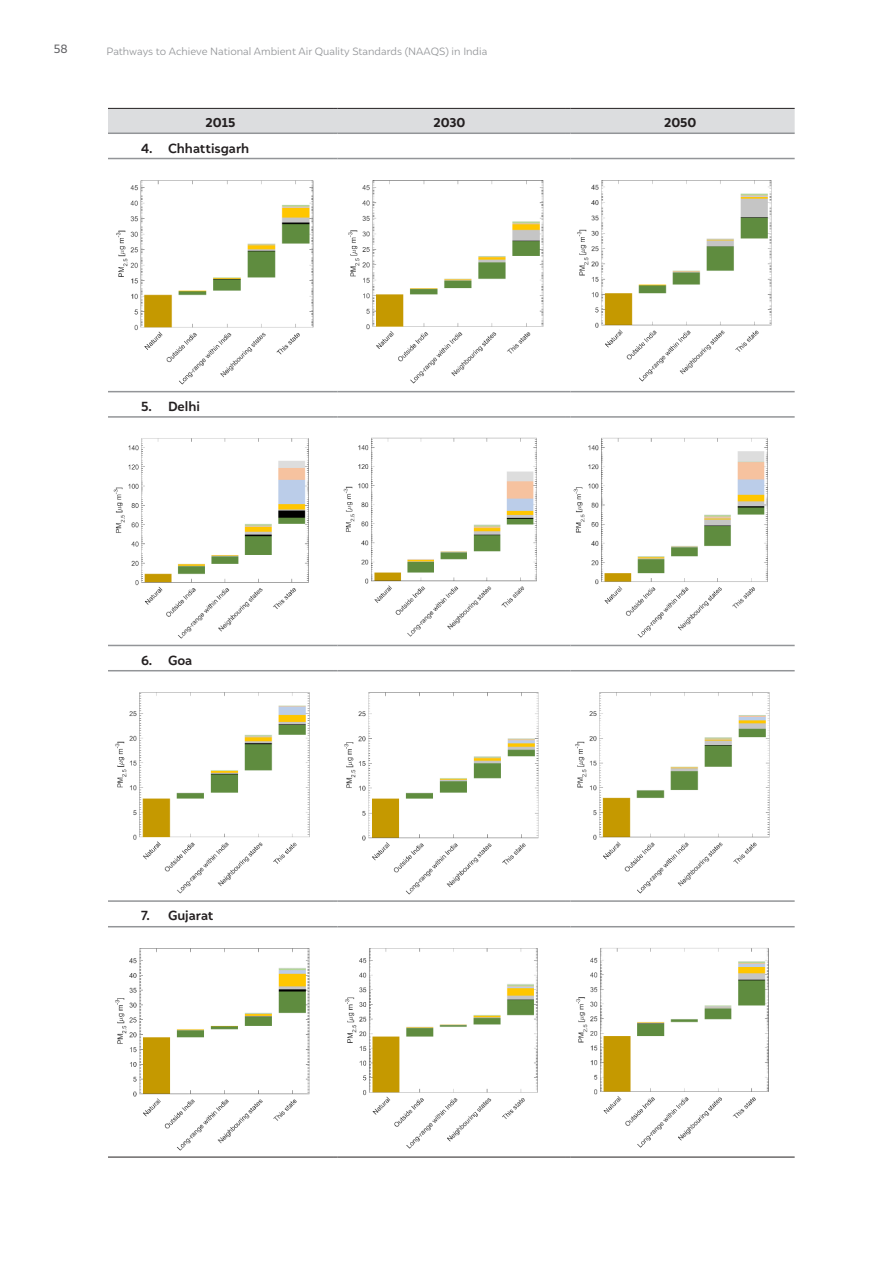
<style>
.page{position:relative;width:893px;height:1263px;background:#fff}
.page>*{position:absolute;margin:0;border:0;box-sizing:border-box;transform-origin:0 0}
.t1{font:700 13.2px "Igna Sans";color:#231f20}
.body{font:900 12.75px "Igna Sans";color:#231f20}
.t2{font:12px "Igna Sans";color:#636366}
.t3{font:300 10.5px "Igna Sans";color:#939598}
</style>
<div class="page">
<svg style="left:108px;top:108px;width:687px;height:26px;background:#d2d3d5"></svg>
<hr style="left:570px;top:133px;width:225px;height:1px;background:#939598">
<hr style="left:108px;top:158px;width:225px;height:1px;background:#939598">
<hr style="left:338px;top:158px;width:228px;height:1px;background:#939598">
<hr style="left:570px;top:158px;width:225px;height:1px;background:#939598">
<hr style="left:108px;top:391px;width:225px;height:1px;background:#939598">
<hr style="left:338px;top:391px;width:228px;height:1px;background:#939598">
<hr style="left:570px;top:391px;width:225px;height:1px;background:#939598">
<hr style="left:108px;top:416px;width:225px;height:2px;background:#939598">
<hr style="left:338px;top:416px;width:228px;height:2px;background:#939598">
<hr style="left:570px;top:416px;width:225px;height:2px;background:#939598">
<hr style="left:108px;top:645px;width:225px;height:1px;background:#939598">
<hr style="left:338px;top:645px;width:228px;height:1px;background:#939598">
<hr style="left:570px;top:645px;width:225px;height:1px;background:#939598">
<hr style="left:108px;top:670px;width:225px;height:1px;background:#939598">
<hr style="left:338px;top:670px;width:228px;height:1px;background:#939598">
<hr style="left:570px;top:670px;width:225px;height:1px;background:#939598">
<hr style="left:108px;top:900px;width:225px;height:2px;background:#939598">
<hr style="left:338px;top:900px;width:228px;height:2px;background:#939598">
<hr style="left:570px;top:900px;width:225px;height:2px;background:#939598">
<hr style="left:108px;top:926px;width:225px;height:1px;background:#939598">
<hr style="left:338px;top:926px;width:228px;height:1px;background:#939598">
<hr style="left:570px;top:926px;width:225px;height:1px;background:#939598">
<hr style="left:108px;top:1157px;width:225px;height:1px;background:#231f20">
<hr style="left:338px;top:1157px;width:228px;height:1px;background:#231f20">
<hr style="left:570px;top:1157px;width:225px;height:1px;background:#231f20">
<img style="left:116px;top:180px;width:198px;height:205px">
<img style="left:348px;top:180px;width:196px;height:204px">
<img style="left:577px;top:180px;width:195px;height:202px">
<img style="left:113px;top:438px;width:196px;height:201px">
<img style="left:343px;top:437px;width:194px;height:200px">
<img style="left:573px;top:437px;width:195px;height:201px">
<img style="left:115px;top:692px;width:195px;height:202px">
<img style="left:344px;top:692px;width:195px;height:203px">
<img style="left:575px;top:692px;width:195px;height:202px">
<img style="left:115px;top:948px;width:195px;height:203px">
<img style="left:345px;top:948px;width:193px;height:201px">
<img style="left:576px;top:948px;width:193px;height:200px">
<p class="t2" style="left:54px;top:41px;width:15px">58</p>
<p class="t3" style="left:106px;top:44px;width:382px">Pathways to Achieve National Ambient Air Quality Standards (NAAQS) in India</p>
<p class="body" style="left:206px;top:114px;width:31px">2015</p>
<p class="body" style="left:433px;top:114px;width:34px">2030</p>
<p class="body" style="left:664px;top:114px;width:34px">2050</p>
<p class="t1" style="left:141px;top:139px;width:110px">4. Chhattisgarh</p>
<p class="t1" style="left:141px;top:398px;width:60px">5. Delhi</p>
<p class="t1" style="left:141px;top:651px;width:53px">6. Goa</p>
<p class="t1" style="left:141px;top:907px;width:74px">7. Gujarat</p>
</div>
